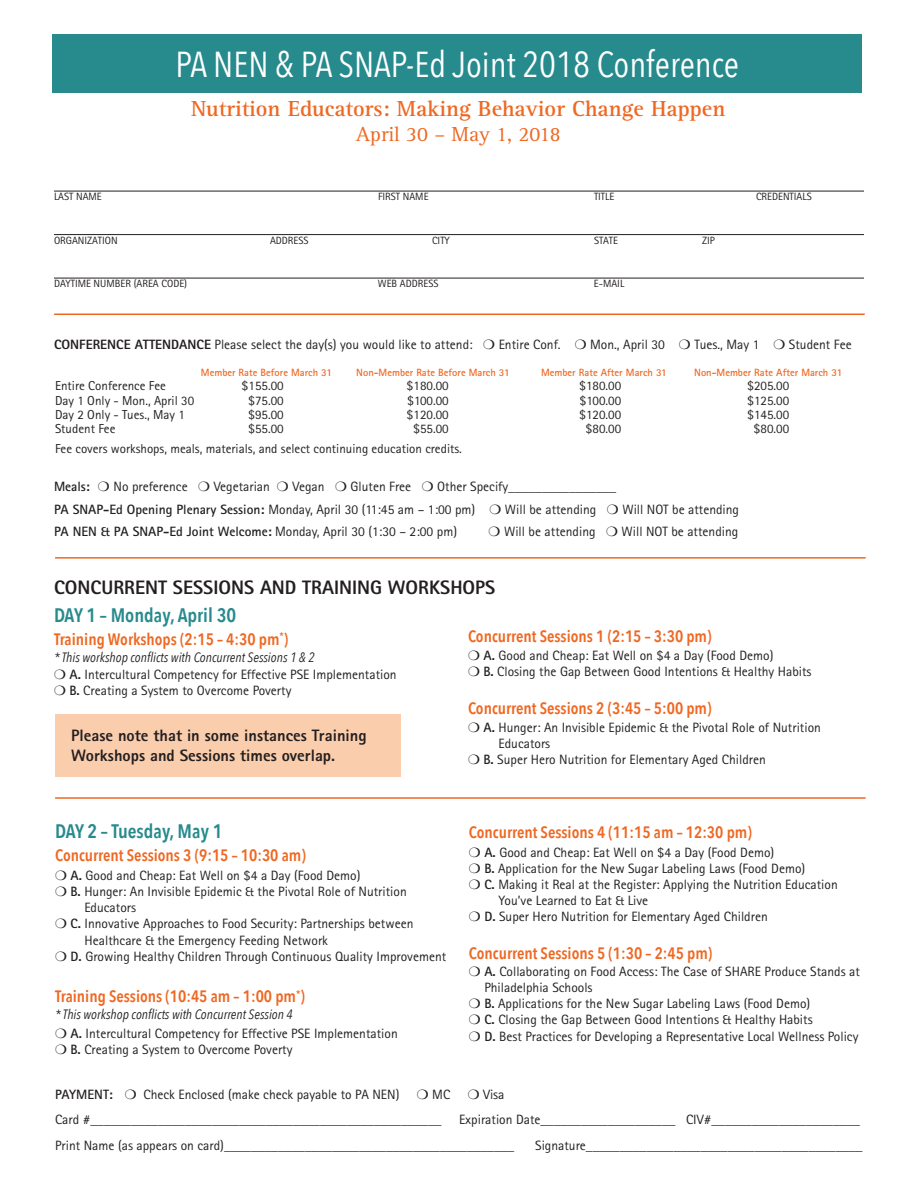
<style>
.page{position:relative;width:918px;height:1188px;background:#fff}
.page>*{position:absolute;margin:0;border:0;box-sizing:border-box;transform-origin:0 0}
.new_head{font:36px "Avenir Next Condensed";color:#fff}
.t1{font:700 22.5px "Rotis Serif";color:#ef6822}
.t2{font:21px "Rotis Serif";color:#ef6822}
.text{font:800 19.5px "Rotis Sans Serif";color:#231f20}
.subhead{font:600 19.5px "Avenir Next Condensed";color:#278a8d}
.subhead-2{font:600 16.5px "Avenir Next Condensed";color:#ef6822}
.text-2{font:800 16.5px/19.5px "Rotis Sans Serif";color:#231f20}
.text-3{font:13.5px/16.2px "Rotis Sans Serif";color:#231f20}
.subhead-3{font:italic 13.5px "Avenir Next Condensed";color:#231f20}
.text-4{font:700 13.5px "Rotis Sans Serif";color:#231f20}
.t3{font:13.05px "Rotis Sans Serif";color:#231f20}
.text-5{font:10.5px "Rotis Sans Serif";color:#231f20}
.t4{font:700 10.5px "Rotis Sans Serif";color:#ef6822}
.s1{font-weight:800}
.s2{font-weight:700}
.s3{font-weight:400}
</style>
<div class="page">
<div style="left:52px;top:34px;width:810px;height:59px;background:#278a8d"></div>
<hr style="left:54px;top:191px;width:810px;height:1px;background:#231f20">
<hr style="left:54px;top:234px;width:810px;height:1px;background:#231f20">
<hr style="left:54px;top:278px;width:810px;height:1px;background:#231f20">
<hr style="left:55px;top:797px;width:811px;height:2px;background:#ef6822">
<hr style="left:54px;top:314px;width:811px;height:1px;background:#ef6822">
<hr style="left:55px;top:557px;width:811px;height:2px;background:#ef6822">
<div style="left:55px;top:715px;width:346px;height:62px;background:#facdad"></div>
<p class="new_head" style="left:175px;top:34px;width:565px">PA NEN &amp; PA SNAP-Ed Joint 2018 Conference</p>
<p class="t1" style="left:191px;top:95px;width:535px">Nutrition Educators: Making Behavior Change Happen</p>
<p class="t2" style="left:356px;top:122px;width:207px">April 30 – May 1, 2018</p>
<p class="text-5" style="left:54px;top:191px;width:49px">LAST NAME</p>
<p class="text-5" style="left:378px;top:191px;width:52px">FIRST NAME</p>
<p class="text-5" style="left:594px;top:191px;width:22px">TITLE</p>
<p class="text-5" style="left:756px;top:191px;width:57px">CREDENTIALS</p>
<p class="text-5" style="left:54px;top:234px;width:65px">ORGANIZATION</p>
<p class="text-5" style="left:270px;top:234px;width:40px">ADDRESS</p>
<p class="text-5" style="left:432px;top:234px;width:19px">CITY</p>
<p class="text-5" style="left:594px;top:234px;width:25px">STATE</p>
<p class="text-5" style="left:702px;top:234px;width:14px">ZIP</p>
<p class="text-5" style="left:54px;top:278px;width:135px">DAYTIME NUMBER (AREA CODE)</p>
<p class="text-5" style="left:378px;top:278px;width:62px">WEB ADDRESS</p>
<p class="text-5" style="left:594px;top:278px;width:32px">E-MAIL</p>
<p class="text-3" style="left:54px;top:336px;width:799px"><span class="s1">CONFERENCE ATTENDANCE</span> Please select the day(s) you would like to attend: ❍ Entire Conf. ❍ Mon., April 30 ❍ Tues., May 1 ❍ Student Fee</p>
<p class="t4" style="left:201px;top:366px;width:133px">Member Rate Before March 31</p>
<p class="t4" style="left:356px;top:366px;width:155px">Non-Member Rate Before March 31</p>
<p class="t4" style="left:541px;top:366px;width:127px">Member Rate After March 31</p>
<p class="t4" style="left:694px;top:366px;width:150px">Non-Member Rate After March 31</p>
<p class="t3" style="left:55px;top:378px;width:112px">Entire Conference Fee</p>
<p class="t3" style="left:242px;top:378px;width:44px">$155.00</p>
<p class="t3" style="left:407px;top:378px;width:44px">$180.00</p>
<p class="t3" style="left:579px;top:378px;width:44px">$180.00</p>
<p class="t3" style="left:747px;top:378px;width:44px">$205.00</p>
<p class="t3" style="left:55px;top:392px;width:141px">Day 1 Only - Mon., April 30</p>
<p class="t3" style="left:248px;top:392px;width:37px">$75.00</p>
<p class="t3" style="left:407px;top:392px;width:43px">$100.00</p>
<p class="t3" style="left:580px;top:392px;width:43px">$100.00</p>
<p class="t3" style="left:747px;top:392px;width:44px">$125.00</p>
<p class="t3" style="left:55px;top:407px;width:131px">Day 2 Only - Tues., May 1</p>
<p class="t3" style="left:248px;top:407px;width:37px">$95.00</p>
<p class="t3" style="left:407px;top:407px;width:44px">$120.00</p>
<p class="t3" style="left:579px;top:407px;width:44px">$120.00</p>
<p class="t3" style="left:747px;top:407px;width:44px">$145.00</p>
<p class="t3" style="left:55px;top:421px;width:62px">Student Fee</p>
<p class="t3" style="left:248px;top:421px;width:37px">$55.00</p>
<p class="t3" style="left:413px;top:421px;width:37px">$55.00</p>
<p class="t3" style="left:586px;top:421px;width:37px">$80.00</p>
<p class="t3" style="left:754px;top:421px;width:37px">$80.00</p>
<p class="t3" style="left:55px;top:441px;width:408px">Fee covers workshops, meals, materials, and select continuing education credits.</p>
<p class="text-3" style="left:54px;top:478px;width:564px"><span class="s2">Meals:</span> ❍ No preference ❍ Vegetarian ❍ Vegan ❍ Gluten Free ❍ Other Specify________________</p>
<p class="text-3" style="left:54px;top:501px;width:687px"><span class="s2">PA SNAP-Ed Opening Plenary Session:</span> Monday, April 30 (11:45 am – 1:00 pm) ❍ ❍ Will be attending ❍ ❍ Will NOT be attending</p>
<p class="text-4" style="left:54px;top:523px;width:412px">PA NEN &amp; PA SNAP-Ed Joint Welcome: <span class="s3">Monday, April 30 (1:30 – 2:00 pm) ❍</span></p>
<p class="text-3" style="left:489px;top:523px;width:251px">❍ Will be attending ❍ ❍ Will NOT be attending</p>
<p class="text" style="left:54px;top:575px;width:443px">CONCURRENT SESSIONS AND TRAINING WORKSHOPS</p>
<p class="subhead" style="left:54px;top:598px;width:184px">DAY 1 – Monday, April 30</p>
<p class="subhead-2" style="left:54px;top:625px;width:236px">Training Workshops (2:15 – 4:30 pm<sup>*</sup>)</p>
<p class="subhead-3" style="left:54px;top:649px;width:262px">* This workshop conflicts with Concurrent Sessions 1 &amp; 2</p>
<p class="text-3" style="left:54px;top:666px;width:344px">❍ <span class="s2">A.</span> Intercultural Competency for Effective PSE Implementation</p>
<p class="text-3" style="left:54px;top:683px;width:239px">❍ <span class="s2">B.</span> Creating a System to Overcome Poverty</p>
<p class="text-2" style="left:71px;top:726px;width:297px">Please note that in some instances Training<br>Workshops and Sessions times overlap.</p>
<p class="subhead-2" style="left:468px;top:622px;width:245px">Concurrent Sessions 1 (2:15 – 3:30 pm)</p>
<p class="text-3" style="left:468px;top:647px;width:307px">❍ <span class="s2">A.</span> Good and Cheap: Eat Well on $4 a Day (Food Demo)</p>
<p class="text-3" style="left:468px;top:664px;width:345px">❍ <span class="s2">B.</span> Closing the Gap Between Good Intentions &amp; Healthy Habits</p>
<p class="subhead-2" style="left:468px;top:694px;width:245px">Concurrent Sessions 2 (3:45 – 5:00 pm)</p>
<p class="text-3" style="left:499px;top:719px;width:324px;text-indent:-31px">❍ <span class="s2">A.</span> Hunger: An Invisible Epidemic &amp; the Pivotal Role of Nutrition<br>Educators</p>
<p class="text-3" style="left:468px;top:752px;width:299px">❍ <span class="s2">B.</span> Super Hero Nutrition for Elementary Aged Children</p>
<p class="subhead" style="left:55px;top:815px;width:169px">DAY 2 – Tuesday, May 1</p>
<p class="subhead-2" style="left:55px;top:841px;width:252px">Concurrent Sessions 3 (9:15 – 10:30 am)</p>
<p class="text-3" style="left:55px;top:867px;width:307px">❍ <span class="s2">A.</span> Good and Cheap: Eat Well on $4 a Day (Food Demo)</p>
<p class="text-3" style="left:84px;top:883px;width:324px;text-indent:-29px">❍ <span class="s2">B.</span> Hunger: An Invisible Epidemic &amp; the Pivotal Role of Nutrition<br>Educators</p>
<p class="text-3" style="left:85px;top:916px;width:330px;text-indent:-30px">❍ <span class="s2">C.</span> Innovative Approaches to Food Security: Partnerships between<br>Healthcare &amp; the Emergency Feeding Network</p>
<p class="text-3" style="left:55px;top:948px;width:393px">❍ <span class="s2">D.</span> Growing Healthy Children Through Continuous Quality Improvement</p>
<p class="subhead-2" style="left:55px;top:982px;width:251px">Training Sessions (10:45 am – 1:00 pm<sup>*</sup>)</p>
<p class="subhead-3" style="left:55px;top:1006px;width:239px">* This workshop conflicts with Concurrent Session 4</p>
<p class="text-3" style="left:55px;top:1025px;width:344px">❍ <span class="s2">A.</span> Intercultural Competency for Effective PSE Implementation</p>
<p class="text-3" style="left:55px;top:1041px;width:239px">❍ <span class="s2">B.</span> Creating a System to Overcome Poverty</p>
<p class="subhead-2" style="left:469px;top:818px;width:284px">Concurrent Sessions 4 (11:15 am – 12:30 pm)</p>
<p class="text-3" style="left:469px;top:844px;width:307px">❍ <span class="s2">A.</span> Good and Cheap: Eat Well on $4 a Day (Food Demo)</p>
<p class="text-3" style="left:469px;top:860px;width:338px">❍ <span class="s2">B.</span> Application for the New Sugar Labeling Laws (Food Demo)</p>
<p class="text-3" style="left:498px;top:876px;width:341px;text-indent:-30px">❍ <span class="s2">C.</span> Making it Real at the Register: Applying the Nutrition Education<br>You’ve Learned to Eat &amp; Live</p>
<p class="text-3" style="left:469px;top:909px;width:300px">❍ <span class="s2">D.</span> Super Hero Nutrition for Elementary Aged Children</p>
<p class="subhead-2" style="left:469px;top:939px;width:245px">Concurrent Sessions 5 (1:30 – 2:45 pm)</p>
<p class="text-3" style="left:484px;top:963px;width:377px;text-indent:-16px">❍ <span class="s2">A.</span> Collaborating on Food Access: The Case of SHARE Produce Stands at<br>Philadelphia Schools</p>
<p class="text-3" style="left:469px;top:995px;width:343px">❍ <span class="s2">B.</span> Applications for the New Sugar Labeling Laws (Food Demo)</p>
<p class="text-3" style="left:469px;top:1012px;width:345px">❍ <span class="s2">C.</span> Closing the Gap Between Good Intentions &amp; Healthy Habits</p>
<p class="text-3" style="left:469px;top:1028px;width:391px">❍ <span class="s2">D.</span> Best Practices for Developing a Representative Local Wellness Policy</p>
<p class="text-3" style="left:55px;top:1086px;width:346px"><span class="s2">PAYMENT:</span> ❍ Check Enclosed (make check payable to PA NEN)</p>
<p class="text-3" style="left:417px;top:1086px;width:35px">❍ MC</p>
<p class="text-3" style="left:468px;top:1086px;width:38px">❍ Visa</p>
<p class="text-3" style="left:55px;top:1112px;width:388px">Card #____________________________________________________</p>
<p class="text-3" style="left:459px;top:1112px;width:402px">Expiration Date____________________ CIV#______________________</p>
<p class="text-3" style="left:55px;top:1137px;width:461px">Print Name (as appears on card)___________________________________________</p>
<p class="text-3" style="left:535px;top:1137px;width:329px">Signature_________________________________________</p>
</div>
